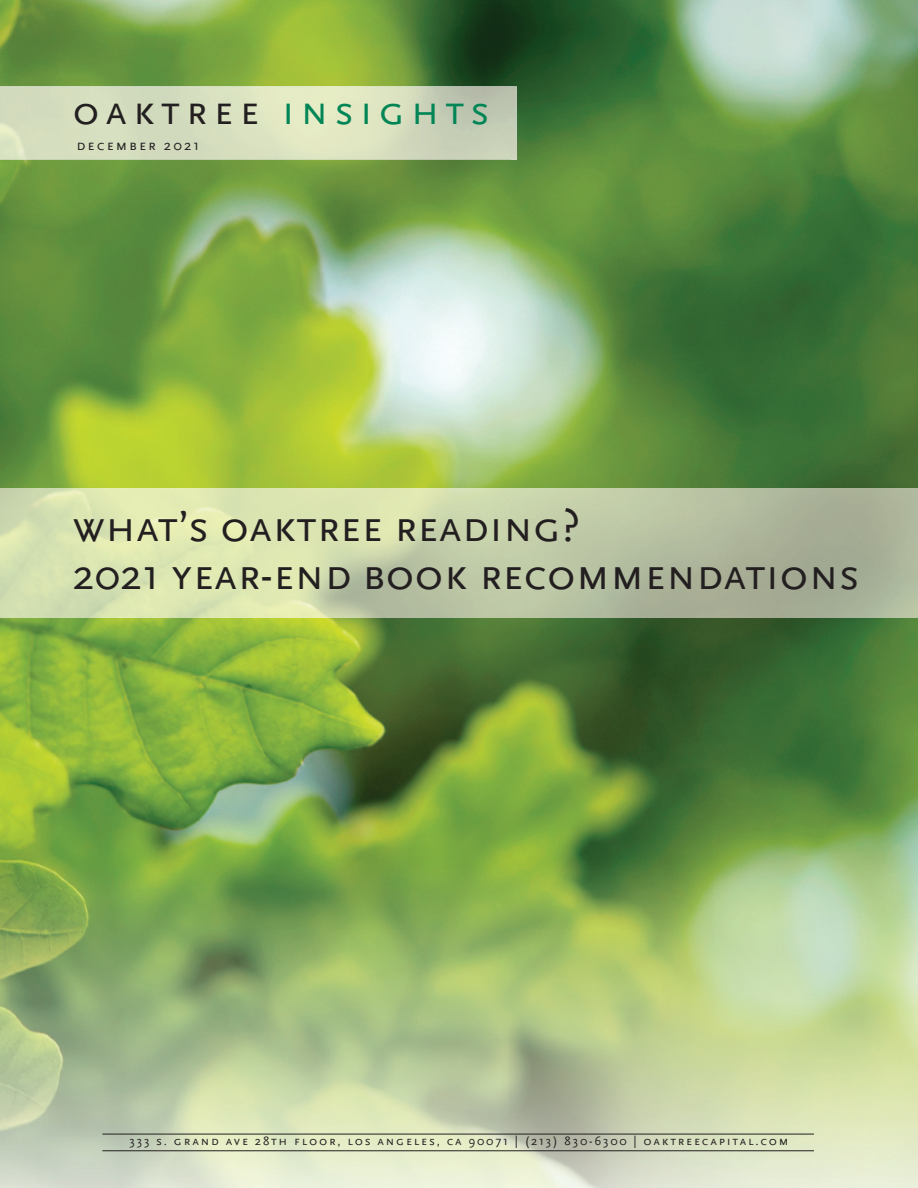
<style>
.page{position:relative;width:918px;height:1188px;background:#fff}
.page>*{position:absolute;margin:0;border:0;box-sizing:border-box;transform-origin:0 0}
.t1{font:45px/48px "Scala Sans Caps";color:#231f20}
.t2{font:42px "Scala Sans Caps";letter-spacing:.14em;color:#008556}
.t3{font:15px "Scala Sans Caps";letter-spacing:.14em;color:#231f20}
.t4{font:12.75px "Scala Sans Caps";letter-spacing:.14em;color:#231f20}
.s1{color:#231f20}
</style>
<div class="page">
<img style="left:0;top:0;width:918px;height:103px">
<img style="left:510px;top:103px;width:408px;height:385px">
<img style="left:0;top:160px;width:510px;height:328px">
<img style="left:0;top:488px;width:918px;height:700px">
<img style="left:0;top:86px;width:517px;height:74px">
<hr style="left:102px;top:1134px;width:712px;height:1px;background:#231f20">
<hr style="left:102px;top:1150px;width:712px;height:1px;background:#231f20">
<h2 class="t2" style="left:72px;top:88px;width:419px"><span class="s1">oaktree</span> insights</h2>
<p class="t3" style="left:76px;top:137px;width:125px">december 2021</p>
<h1 class="t1" style="left:72px;top:503px;width:789px">what’s oaktree reading?<br>2021 year-end book recommendations</h1>
<p class="t4" style="left:130px;top:1134px;width:660px">333 s. grand ave 28th floor, los angeles, ca 90071 | (213) 830-6300 | oaktreecapital.com</p>
</div>
